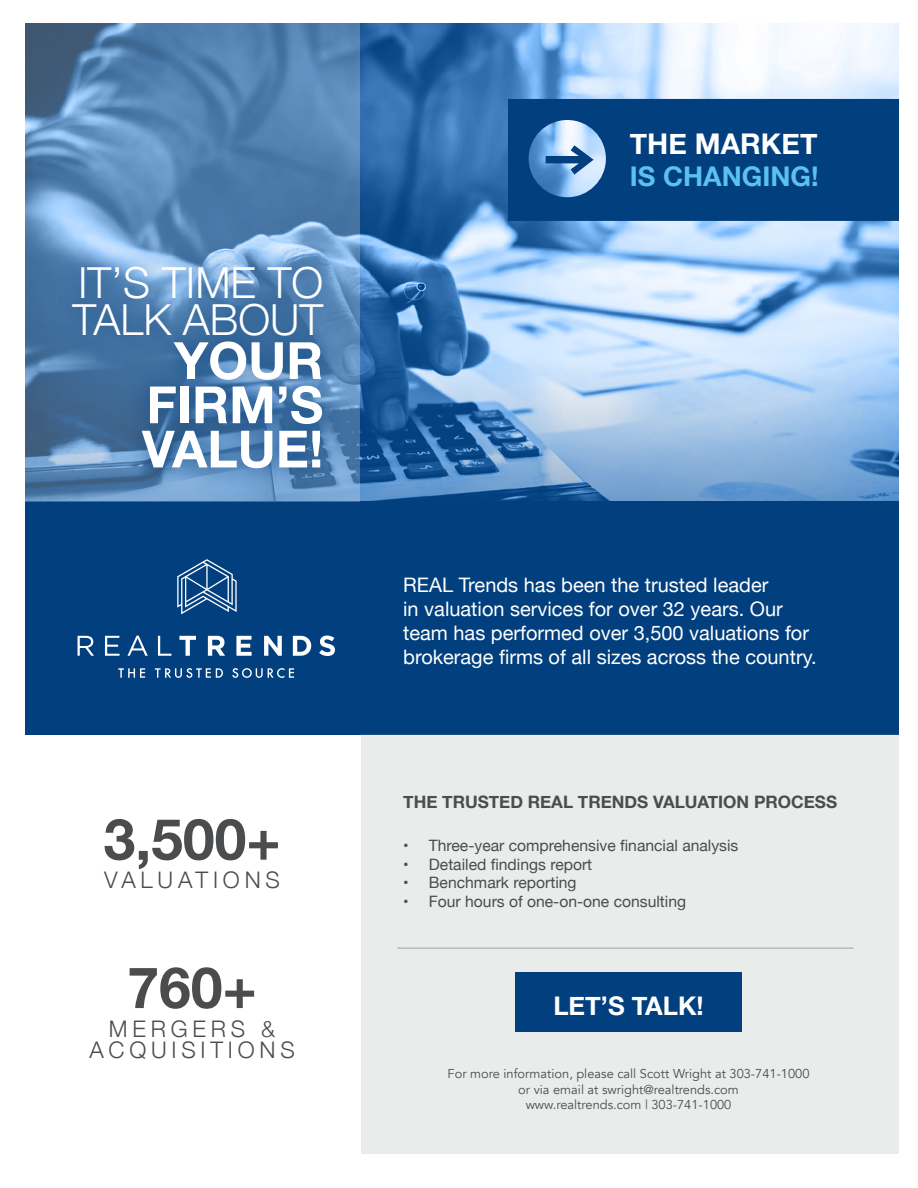
<style>
.page{position:relative;width:918px;height:1188px;background:#fff}
.page>*{position:absolute;margin:0;border:0;box-sizing:border-box;transform-origin:0 0}
.t1{font:700 57px "Helvetica Neue";color:#4b4c4d}
.t2{font:700 51.3px/44.2px "Helvetica Neue";color:#fff;text-align:justify}
.t3{font:300 42.75px/37px "Helvetica Neue";color:#fff}
.t4{font:700 28.5px "Helvetica Neue";color:#fff}
.t5{font:700 27.15px "Helvetica Neue";color:#5bc1ee}
.t6{font:700 25.65px "Helvetica Neue";color:#fff}
.t7{font:300 22.8px/21.5px "Helvetica Neue";letter-spacing:.21em;color:#4b4c4d;text-align:center}
.t8{font:19.95px/24px "Helvetica Neue";color:#fff}
.t9{font:700 17.1px "Helvetica Neue";color:#4b4c4d}
.t10{font:15.75px "Helvetica Neue";color:#4b4c4d}
.t11{font:12.9px/15.5px "Avenir";color:#4b4c4d;text-align:center}
</style>
<div class="page">
<img style="left:360px;top:24px;width:538px;height:477px">
<div style="left:25px;top:501px;width:873px;height:233px;background:#013f7e"></div>
<div style="left:361px;top:734px;width:537px;height:420px;background:#eaebeb"></div>
<svg style="left:25px;top:24px;width:335px;height:477px;background:#5986b3"></svg>
<div style="left:515px;top:972px;width:227px;height:60px;background:#013f7e"></div>
<svg style="left:508px;top:99px;width:390px;height:122px;background:#0b4885"></svg>
<svg style="left:118px;top:668px;width:27px;height:10px"></svg>
<svg style="left:155px;top:668px;width:68px;height:10px"></svg>
<svg style="left:232px;top:668px;width:62px;height:10px"></svg>
<svg style="left:78px;top:636px;width:16px;height:20px"></svg>
<svg style="left:105px;top:636px;width:15px;height:20px"></svg>
<svg style="left:127px;top:636px;width:21px;height:20px"></svg>
<svg style="left:158px;top:636px;width:13px;height:20px"></svg>
<svg style="left:179px;top:636px;width:17px;height:20px"></svg>
<svg style="left:208px;top:636px;width:17px;height:20px"></svg>
<svg style="left:236px;top:636px;width:16px;height:20px"></svg>
<svg style="left:264px;top:636px;width:18px;height:20px"></svg>
<svg style="left:293px;top:636px;width:18px;height:20px"></svg>
<svg style="left:319px;top:636px;width:16px;height:20px"></svg>
<svg style="left:177px;top:559px;width:60px;height:55px"></svg>
<svg style="left:546px;top:145px;width:48px;height:30px"></svg>
<hr style="left:398px;top:948px;width:456px;height:1px;background:#231f20">
<div style="left:53px;top:246px;width:290px;height:243px;background:#013f7e;opacity:.82"></div>
<p class="t3" style="left:73px;top:261px;width:252px">IT’S TIME TO<br>TALK ABOUT</p>
<p class="t2" style="left:142px;top:340px;width:183px;text-indent:32px">YOUR FIRM’S VALUE!</p>
<p class="t1" style="left:104px;top:795px;width:179px">3,500+</p>
<p class="t7" style="left:104px;top:868px;width:177px">VALUATIONS</p>
<p class="t1" style="left:127px;top:943px;width:131px">760+</p>
<p class="t7" style="left:89px;top:1016px;width:207px">MERGERS &amp;<br>ACQUISITIONS</p>
<p class="t4" style="left:630px;top:122px;width:189px">THE MARKET</p>
<p class="t5" style="left:630px;top:155px;width:190px">IS CHANGING!</p>
<p class="t8" style="left:403px;top:574px;width:415px">REAL Trends has been the trusted leader<br>in valuation services for over 32 years. Our team has performed over 3,500 valuations for brokerage firms of all sizes across the country.</p>
<p class="t9" style="left:403px;top:788px;width:435px">THE TRUSTED REAL TRENDS VALUATION PROCESS</p>
<p class="t10" style="left:403px;top:834px;width:337px">• Three-year comprehensive financial analysis</p>
<p class="t10" style="left:403px;top:853px;width:191px">• Detailed findings report</p>
<p class="t10" style="left:403px;top:871px;width:175px">• Benchmark reporting</p>
<p class="t10" style="left:403px;top:890px;width:284px">• Four hours of one-on-one consulting</p>
<p class="t6" style="left:553px;top:986px;width:152px">LET’S TALK!</p>
<p class="t11" style="left:448px;top:1066px;width:363px">For more information, please call Scott Wright at 303-741-1000 or via email at swright@realtrends.com<br>www.realtrends.com | 303-741-1000</p>
</div>
